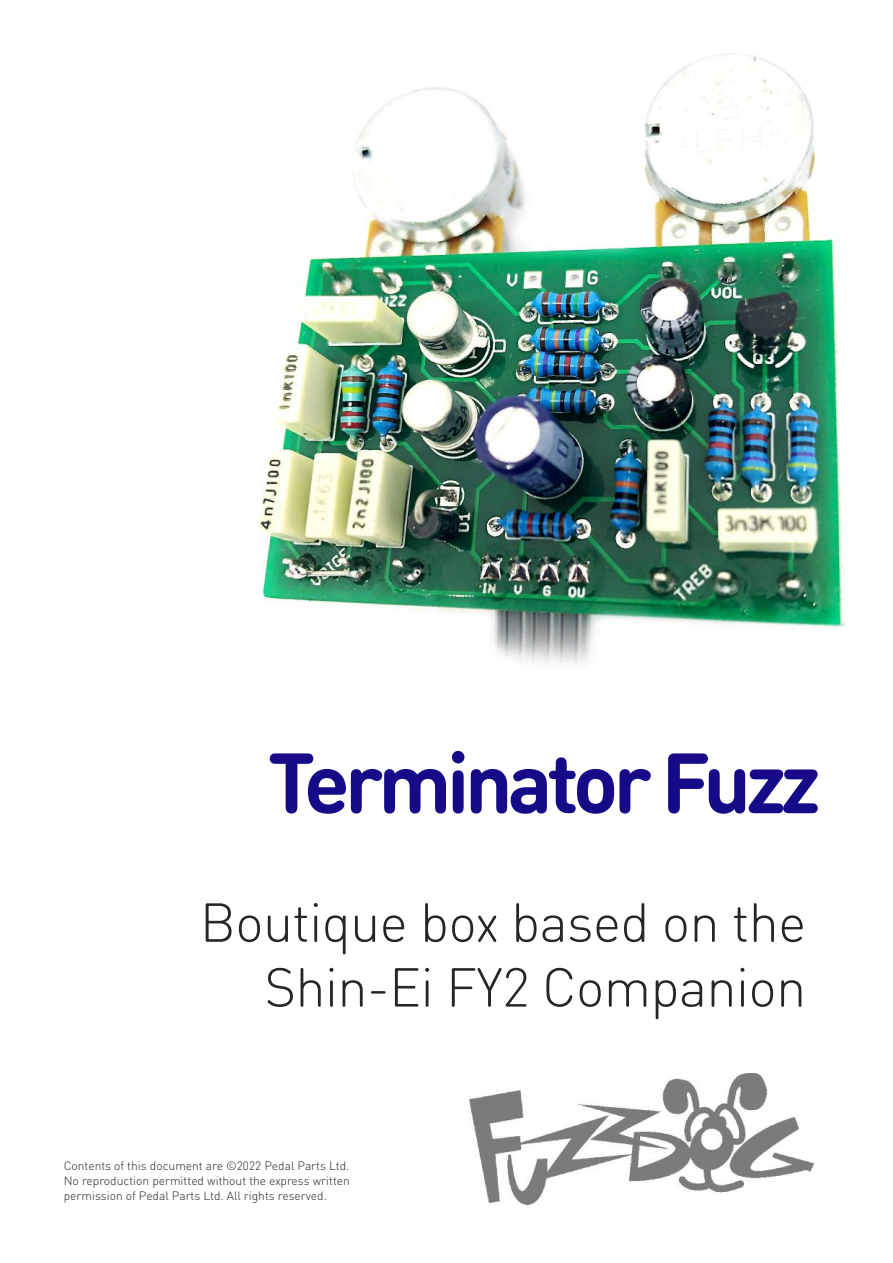
<style>
.page{position:relative;width:893px;height:1263px;background:#fff}
.page>*{position:absolute;margin:0;border:0;box-sizing:border-box;transform-origin:0 0}
.t1{font:700 84px "DIN Round Pro";letter-spacing:-.06em;color:#170a88}
.t2{font:300 54px/64.8px "DIN Round Pro";letter-spacing:-.015em;color:#272526;text-align:right}
.t3{font:300 12px/15px "DIN Round Pro";color:#272526;text-align:justify}
</style>
<div class="page">
<img style="left:469px;top:1073px;width:345px;height:132px">
<img style="left:258px;top:54px;width:588px;height:610px">
<h1 class="t1" style="left:268px;top:735px;width:554px">Terminator Fuzz</h1>
<h2 class="t2" style="left:200px;top:891px;width:608px">Boutique box based on the<br>Shin-Ei FY2 Companion</h2>
<p class="t3" style="left:64px;top:1158px;width:288px">Contents of this document are ©2022 Pedal Parts Ltd.<br>No reproduction permitted without the express written permission of Pedal Parts Ltd. All rights reserved.</p>
</div>
